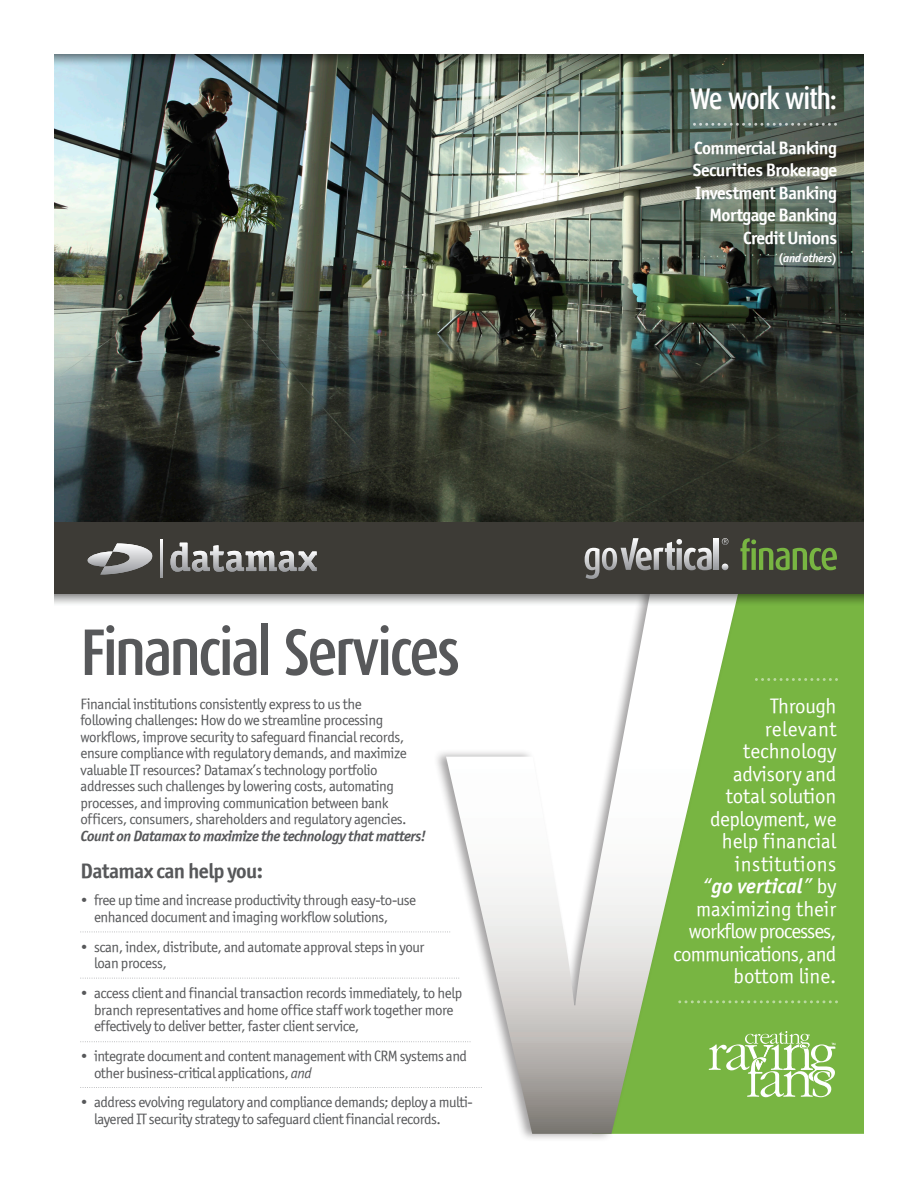
<style>
.page{position:relative;width:918px;height:1188px;background:#fff}
.page>*{position:absolute;margin:0;border:0;box-sizing:border-box;transform-origin:0 0}
.t1{font:500 66px "Dax Condensed";letter-spacing:-.045em;color:#57585a}
.t2{font:500 30px "Dax Condensed";letter-spacing:-.04em;color:#fff}
.t3{font:21px/22.5px "Officina Sans ITCTT Book";letter-spacing:-.005em;color:#fff;text-align:right}
.t4{font:21px "Officina Sans ITCTT Bold";letter-spacing:-.03em;color:#57585a}
.t5{font:18px "Officina Sans ITCTT Bold";letter-spacing:-.03em;color:#fff}
.t6{font:15px/16.5px "Officina Sans ITCTT Book";letter-spacing:-.03em;color:#57585a}
.t7{font:italic 12px "Officina Sans ITCTT Bold";letter-spacing:-.03em;color:#fff}
.s1{font-family:"Officina Sans ITCTT Bold";font-style:italic}
.s2{font-style:italic}
.s3{font-style:normal}
</style>
<div class="page">
<div style="left:740px;top:607px;width:124px;height:527px;background:#78b542"></div>
<img style="left:54px;top:67px;width:810px;height:456px">
<svg style="left:740px;top:1031px;width:96px;height:66px"></svg>
<div style="left:433px;top:584px;width:307px;height:558px;background:#231f20;opacity:.42"></div>
<svg style="left:446px;top:607px;width:292px;height:527px"></svg>
<svg style="left:54px;top:54px;width:810px;height:13px;background:#4a5852"></svg>
<svg style="left:680px;top:1000px;width:157px;height:3px"></svg>
<svg style="left:763px;top:678px;width:74px;height:3px"></svg>
<svg style="left:80px;top:978px;width:379px;height:1px"></svg>
<svg style="left:80px;top:1041px;width:390px;height:1px"></svg>
<svg style="left:80px;top:1087px;width:402px;height:1px"></svg>
<svg style="left:80px;top:932px;width:370px;height:1px"></svg>
<svg style="left:54px;top:594px;width:810px;height:13px"></svg>
<div style="left:54px;top:523px;width:810px;height:71px;background:#3d3b36"></div>
<svg style="left:171px;top:543px;width:146px;height:29px"></svg>
<svg style="left:161px;top:539px;width:2px;height:39px"></svg>
<svg style="left:87px;top:543px;width:66px;height:32px"></svg>
<svg style="left:740px;top:538px;width:97px;height:32px"></svg>
<svg style="left:714px;top:538px;width:5px;height:32px"></svg>
<svg style="left:722px;top:564px;width:6px;height:6px"></svg>
<svg style="left:585px;top:538px;width:127px;height:41px"></svg>
<svg style="left:722px;top:538px;width:7px;height:7px"></svg>
<svg style="left:701px;top:123px;width:136px;height:3px"></svg>
<p class="t1" style="left:81px;top:616px;width:381px">Financial Services</p>
<p class="t6" style="left:81px;top:695px;width:347px">Financial institutions consistently express to us the<br>following challenges: How do we streamline processing workflows, improve security to safeguard financial records, ensure compliance with regulatory demands, and maximize valuable IT resources? Datamax’s technology portfolio addresses such challenges by lowering costs, automating processes, and improving communication between bank officers, consumers, shareholders and regulatory agencies.<br><span class="s1">Count on Datamax to maximize the technology that matters!</span></p>
<p class="t4" style="left:81px;top:858px;width:184px">Datamax can help you:</p>
<p class="t6" style="left:94px;top:892px;width:324px;text-indent:-14px">• free up time and increase productivity through easy-to-use enhanced document and imaging workflow solutions,</p>
<p class="t6" style="left:94px;top:938px;width:332px;text-indent:-14px">• scan, index, distribute, and automate approval steps in your loan process,</p>
<p class="t6" style="left:94px;top:985px;width:370px;text-indent:-14px">• access client and financial transaction records immediately, to help branch representatives and home office staff work together more effectively to deliver better, faster client service,</p>
<p class="t6" style="left:94px;top:1048px;width:375px;text-indent:-14px">• integrate document and content management with CRM systems and other business-critical applications, <span class="s2">and</span></p>
<p class="t6" style="left:94px;top:1094px;width:380px;text-indent:-14px">• address evolving regulatory and compliance demands; deploy a multi&shy;layered IT security strategy to safeguard client financial records.</p>
<p class="t2" style="left:690px;top:82px;width:148px">We work with:</p>
<p class="t5" style="left:694px;top:136px;width:144px">Commercial Banking</p>
<p class="t5" style="left:693px;top:159px;width:146px">Securities Brokerage</p>
<p class="t5" style="left:695px;top:181px;width:143px">Investment Banking</p>
<p class="t5" style="left:709px;top:204px;width:129px">Mortgage Banking</p>
<p class="t5" style="left:743px;top:226px;width:95px">Credit Unions</p>
<p class="t7" style="left:778px;top:250px;width:60px"><span class="s3">(</span>and others<span class="s3">)</span></p>
<p class="t3" style="left:673px;top:695px;width:165px">Through<br>relevant technology advisory and<br>total solution deployment, we help financial institutions<br><span class="s2">“</span><span class="s1">go vertical</span><span class="s2">”</span> by maximizing their workflow processes, communications, and bottom line.</p>
</div>
